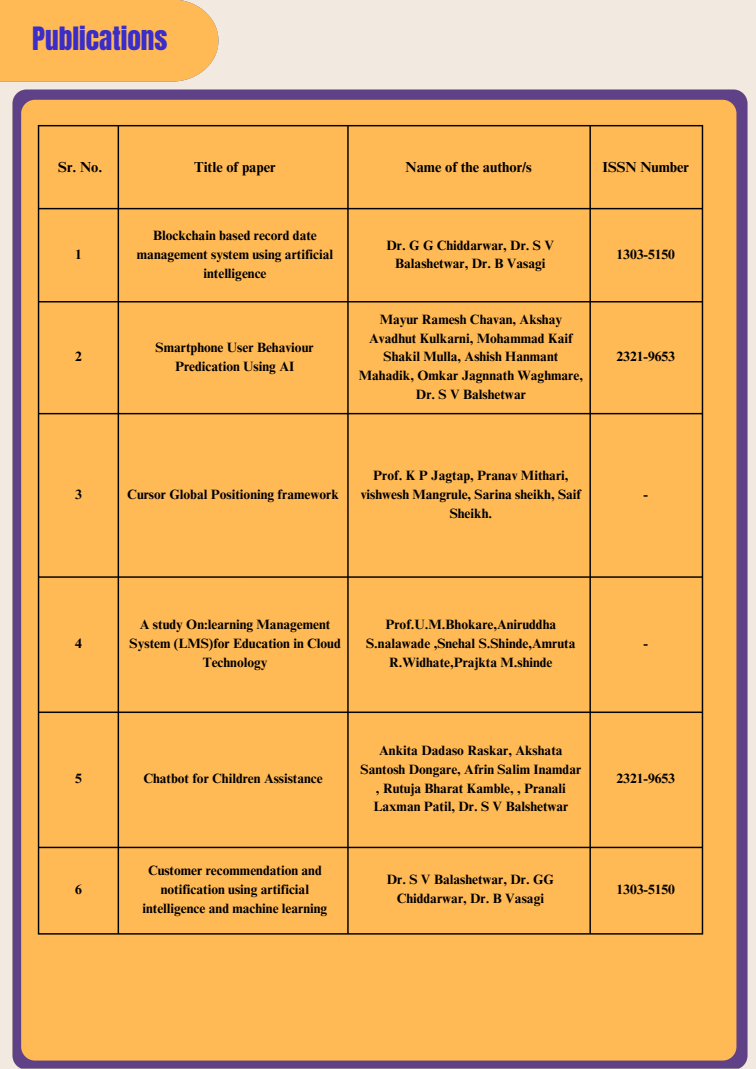
<style>
.page{position:relative;width:756px;height:1069px;background:#f2e9e1}
.page>*{position:absolute;margin:0;border:0;box-sizing:border-box;transform-origin:0 0}
.t1{font:27.3px "Anton";color:#3a2dc8}
.t2{font:700 14.5px "Times NRMT Pro";color:#000}
.t3{font:700 13.5px/18.8px "Times NRMT Pro";color:#000;text-align:center}
.t4{font:700 13.5px "Times NRMT Pro";color:#00000b}
</style>
<div class="page">
<div style="left:0;top:0;width:219px;height:82px;background:#ffb955"></div>
<img style="left:12px;top:89px;width:736px;height:980px">
<p class="t1" style="left:32px;top:19px;width:137px">Publications</p>
<h1 class="t2" style="left:58px;top:162px;width:46px">Sr. No.</h1>
<p class="t2" style="left:194px;top:161px;width:83px">Title of paper</p>
<p class="t2" style="left:406px;top:161px;width:128px">Name of the author/s</p>
<p class="t2" style="left:602px;top:161px;width:88px">ISSN Number</p>
<p class="t3" style="left:75px;top:247px;width:8px">1</p>
<p class="t3" style="left:137px;top:228px;width:198px">Blockchain based record date management system using artificial intelligence</p>
<p class="t3" style="left:387px;top:237px;width:169px">Dr. G G Chiddarwar, Dr. S V<br>Balashetwar, Dr. B Vasagi</p>
<p class="t3" style="left:617px;top:247px;width:60px">1303-5150</p>
<p class="t3" style="left:75px;top:349px;width:8px">2</p>
<p class="t3" style="left:156px;top:340px;width:160px">Smartphone User Behaviour<br>Predication Using AI</p>
<p class="t3" style="left:359px;top:312px;width:226px">Mayur Ramesh Chavan, Akshay<br>Avadhut Kulkarni, Mohammad Kaif<br>Shakil Mulla, Ashish Hanmant<br>Mahadik, Omkar Jagnnath Waghmare,<br>Dr. S V Balshetwar</p>
<p class="t3" style="left:617px;top:349px;width:60px">2321-9653</p>
<p class="t3" style="left:75px;top:487px;width:8px">3</p>
<p class="t4" style="left:127px;top:489px;width:213px">Cursor Global Positioning framework</p>
<p class="t3" style="left:361px;top:468px;width:222px">Prof. K P Jagtap, Pranav Mithari, vishwesh Mangrule, Sarina sheikh, Saif<br>Sheikh.</p>
<p class="t3" style="left:644px;top:487px;width:6px">-</p>
<p class="t3" style="left:75px;top:636px;width:8px">4</p>
<p class="t3" style="left:130px;top:617px;width:213px">A study On:learning Management<br>System (LMS)for Education in Cloud<br>Technology</p>
<p class="t3" style="left:366px;top:617px;width:211px">Prof.U.M.Bhokare,Aniruddha<br>S.nalawade ,Snehal S.Shinde,Amruta<br>R.Widhate,Prajkta M.shinde</p>
<p class="t3" style="left:644px;top:636px;width:6px">-</p>
<p class="t3" style="left:75px;top:771px;width:8px">5</p>
<p class="t3" style="left:143px;top:771px;width:181px">Chatbot for Children Assistance</p>
<p class="t3" style="left:361px;top:743px;width:222px">Ankita Dadaso Raskar, Akshata Santosh Dongare, Afrin Salim Inamdar , Rutuja Bharat Kamble, , Pranali Laxman Patil, Dr. S V Balshetwar</p>
<p class="t3" style="left:617px;top:771px;width:60px">2321-9653</p>
<p class="t3" style="left:75px;top:881px;width:8px">6</p>
<p class="t3" style="left:142px;top:863px;width:186px">Customer recommendation and notification using artificial intelligence and machine learning</p>
<p class="t3" style="left:387px;top:872px;width:169px">Dr. S V Balashetwar, Dr. GG<br>Chiddarwar, Dr. B Vasagi</p>
<p class="t3" style="left:617px;top:881px;width:60px">1303-5150</p>
</div>
